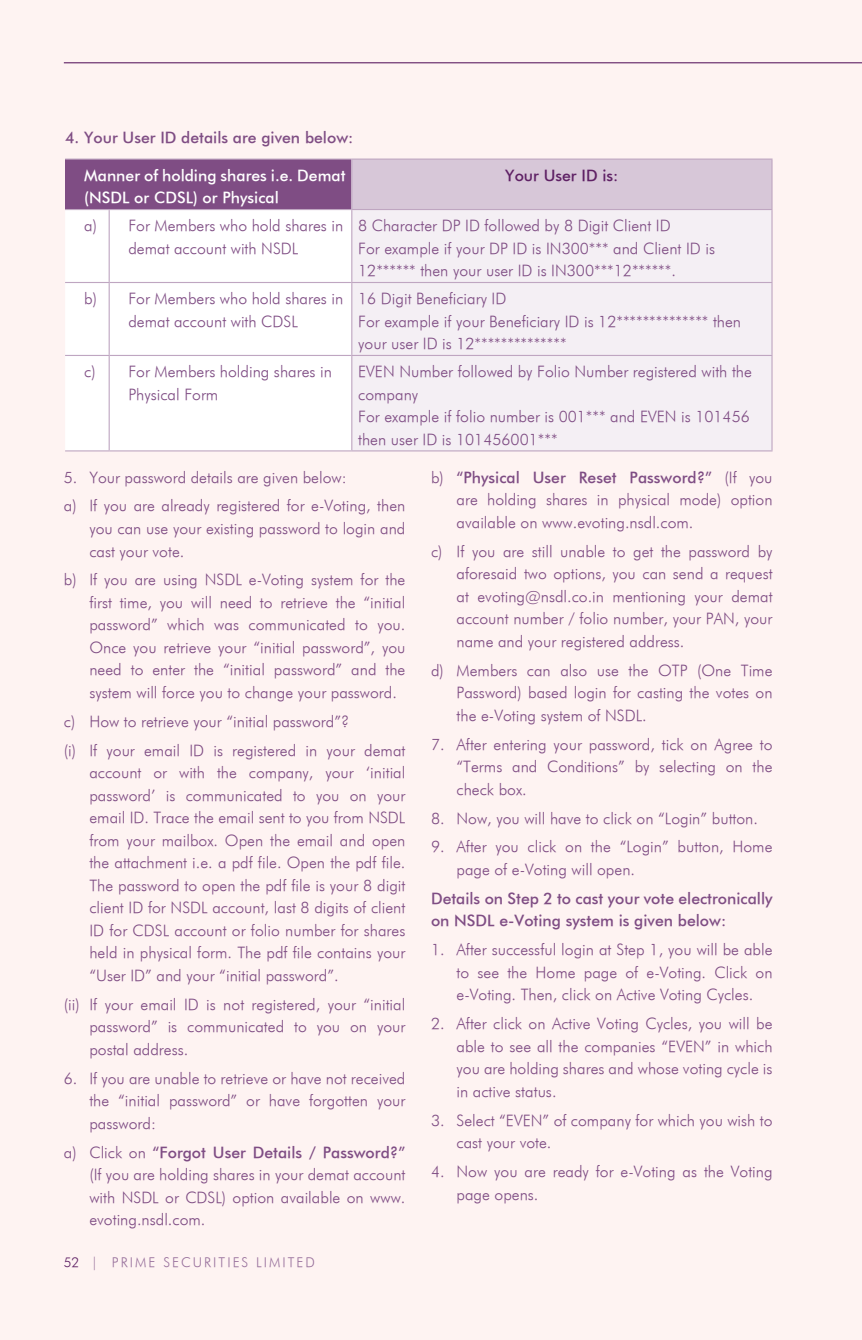
<style>
.page{position:relative;width:862px;height:1340px;background:#fff}
.page>*{position:absolute;margin:0;border:0;box-sizing:border-box;transform-origin:0 0}
.t1{font:15.75px/22.5px "Futura Light BT";color:#7f4d84}
.t2{font:15.75px/22.5px "Futura Medium BT";color:#7f4d84}
.t3{font:15.75px/22.5px "Futura Medium BT";color:#fff}
.t4{font:15.75px "Futura Medium BT";color:#5f2165}
.t5{font:13.5px "Futura Light BT";letter-spacing:.15em;color:#976f9b}
.s1{font-family:"Futura Light BT"}
.s2{color:#5f2165}
</style>
<div class="page">
<div style="left:0;top:0;width:861px;height:1339px;background:#fef3f2"></div>
<hr style="left:64px;top:62px;width:797px;height:1px;background:#5f2165">
<div style="left:65px;top:159px;width:286px;height:50px;background:#7f4d84"></div>
<div style="left:351px;top:159px;width:420px;height:50px;background:#d7c7d8"></div>
<div style="left:65px;top:210px;width:286px;height:240px;background:#fff"></div>
<div style="left:352px;top:210px;width:419px;height:240px;background:#f4eff4"></div>
<hr style="left:65px;top:158px;width:44px;height:2px;background:#bfa6c1">
<hr style="left:109px;top:158px;width:242px;height:2px;background:#bfa6c1">
<hr style="left:351px;top:160px;width:1px;height:49px;background:#bfa6c1">
<hr style="left:771px;top:160px;width:1px;height:49px;background:#bfa6c1">
<hr style="left:351px;top:158px;width:421px;height:2px;background:#bfa6c1">
<hr style="left:65px;top:282px;width:44px;height:1px;background:#bfa6c1">
<hr style="left:109px;top:282px;width:242px;height:1px;background:#bfa6c1">
<hr style="left:351px;top:282px;width:421px;height:1px;background:#bfa6c1">
<hr style="left:351px;top:283px;width:1px;height:72px;background:#bfa6c1">
<hr style="left:771px;top:283px;width:1px;height:72px;background:#bfa6c1">
<hr style="left:65px;top:355px;width:44px;height:1px;background:#bfa6c1">
<hr style="left:109px;top:355px;width:242px;height:1px;background:#bfa6c1">
<hr style="left:351px;top:355px;width:421px;height:1px;background:#bfa6c1">
<hr style="left:351px;top:356px;width:1px;height:94px;background:#bfa6c1">
<hr style="left:771px;top:356px;width:1px;height:94px;background:#bfa6c1">
<hr style="left:109px;top:283px;width:1px;height:72px;background:#bfa6c1">
<hr style="left:109px;top:356px;width:1px;height:94px;background:#bfa6c1">
<hr style="left:65px;top:209px;width:44px;height:1px;background:#bfa6c1">
<hr style="left:109px;top:210px;width:1px;height:72px;background:#bfa6c1">
<hr style="left:109px;top:209px;width:242px;height:1px;background:#bfa6c1">
<hr style="left:351px;top:210px;width:1px;height:72px;background:#bfa6c1">
<hr style="left:771px;top:210px;width:1px;height:72px;background:#bfa6c1">
<hr style="left:351px;top:209px;width:421px;height:1px;background:#bfa6c1">
<hr style="left:65px;top:450px;width:44px;height:1px;background:#bfa6c1">
<hr style="left:109px;top:450px;width:242px;height:1px;background:#bfa6c1">
<hr style="left:351px;top:450px;width:421px;height:1px;background:#bfa6c1">
<p class="t2" style="left:65px;top:126px;width:289px">4. Your User ID details are given below:</p>
<p class="t3" style="left:84px;top:164px;width:262px">Manner of holding shares i.e. Demat (NSDL or CDSL) or Physical</p>
<p class="t4" style="left:505px;top:165px;width:115px">Your User ID is:</p>
<p class="t1" style="left:84px;top:214px;width:260px;text-align:center">a) For Members who hold shares in demat account with NSDL</p>
<p class="t1" style="left:358px;top:214px;width:358px">8 Character DP ID followed by 8 Digit Client ID<br>For example if your DP ID is IN300*** and Client ID is<br>12****** then your user ID is IN300***12******.</p>
<p class="t1" style="left:84px;top:287px;width:260px;text-align:center">b) For Members who hold shares in demat account with CDSL</p>
<p class="t1" style="left:358px;top:287px;width:384px">16 Digit Beneficiary ID<br>For example if your Beneficiary ID is 12************** then your user ID is 12**************</p>
<p class="t1" style="left:128px;top:360px;width:205px;text-indent:-44px">c) For Members holding shares in<br>Physical Form</p>
<p class="t1" style="left:358px;top:360px;width:395px">EVEN Number followed by Folio Number registered with the company<br>For example if folio number is 001*** and EVEN is 101456 then user ID is 101456001***</p>
<p class="t1" style="left:64px;top:462px;width:343px;line-height:28.8px">5. Your password details are given below:<br>a) If you are already registered for e-Voting, then</p>
<p class="t1" style="left:89px;top:517px;width:317px">you can use your existing password to login and cast your vote.</p>
<p class="t1" style="left:89px;top:568px;width:317px;text-align:justify;text-indent:-26px">b) If you are using NSDL e-Voting system for the first time, you will need to retrieve the “initial password” which was communicated to you.<br>Once you retrieve your “initial password”, you need to enter the “initial password” and the system will force you to change your password.</p>
<p class="t1" style="left:64px;top:706px;width:343px;line-height:28.8px">c) How to retrieve your “initial password”?<br>(i) If your email ID is registered in your demat</p>
<p class="t1" style="left:89px;top:761px;width:317px;text-align:justify">account or with the company, your ‘initial password’ is communicated to you on your email ID. Trace the email sent to you from NSDL from your mailbox. Open the email and open the attachment i.e. a pdf file. Open the pdf file.<br>The password to open the pdf file is your 8 digit client ID for NSDL account, last 8 digits of client ID for CDSL account or folio number for shares held in physical form. The pdf file contains your “User ID” and your “initial password”.</p>
<p class="t1" style="left:89px;top:992px;width:317px;text-align:justify;text-indent:-26px">(ii) If your email ID is not registered, your “initial password” is communicated to you on your postal address.</p>
<p class="t1" style="left:89px;top:1066px;width:317px;text-align:justify;text-indent:-26px">6. If you are unable to retrieve or have not received the “initial password” or have forgotten your password:</p>
<p class="t2" style="left:64px;top:1140px;width:343px"><span class="s1">a) Click on</span> “Forgot User Details / Password?”</p>
<p class="t1" style="left:89px;top:1163px;width:317px;text-align:justify">(If you are holding shares in your demat account with NSDL or CDSL) option available on www. evoting.nsdl.com.</p>
<p class="t5" style="left:64px;top:1253px;width:252px"><span class="s2">52</span> | PRIME SECURITIES LIMITED</p>
<p class="t2" style="left:431px;top:466px;width:343px"><span class="s1">b)</span> “Physical User Reset Password?” <span class="s1">(If you</span></p>
<p class="t1" style="left:456px;top:488px;width:317px">are holding shares in physical mode) option available on www.evoting.nsdl.com.</p>
<p class="t1" style="left:456px;top:539px;width:317px;text-align:justify;text-indent:-26px">c) If you are still unable to get the password by aforesaid two options, you can send a request at evoting@nsdl.co.in mentioning your demat account number / folio number, your PAN, your name and your registered address.</p>
<p class="t1" style="left:456px;top:658px;width:317px;text-align:justify;text-indent:-26px">d) Members can also use the OTP (One Time Password) based login for casting the votes on the e-Voting system of NSDL.</p>
<p class="t1" style="left:456px;top:732px;width:317px;text-align:justify;text-indent:-26px">7. After entering your password, tick on Agree to “Terms and Conditions” by selecting on the check box.</p>
<p class="t1" style="left:431px;top:806px;width:328px">8. Now, you will have to click on “Login” button.</p>
<p class="t1" style="left:456px;top:835px;width:317px;text-indent:-26px">9. After you click on the “Login” button, Home page of e-Voting will open.</p>
<p class="t2" style="left:431px;top:886px;width:343px">Details on Step 2 to cast your vote electronically on NSDL e-Voting system is given below:</p>
<p class="t1" style="left:456px;top:938px;width:317px;text-align:justify;text-indent:-26px">1. After successful login at Step 1, you will be able to see the Home page of e-Voting. Click on e-Voting. Then, click on Active Voting Cycles.</p>
<p class="t1" style="left:456px;top:1012px;width:317px;text-align:justify;text-indent:-26px">2. After click on Active Voting Cycles, you will be able to see all the companies “EVEN” in which you are holding shares and whose voting cycle is in active status.</p>
<p class="t1" style="left:456px;top:1108px;width:317px;text-indent:-26px">3. Select “EVEN” of company for which you wish to cast your vote.</p>
<p class="t1" style="left:456px;top:1160px;width:317px;text-indent:-26px">4. Now you are ready for e-Voting as the Voting page opens.</p>
</div>
